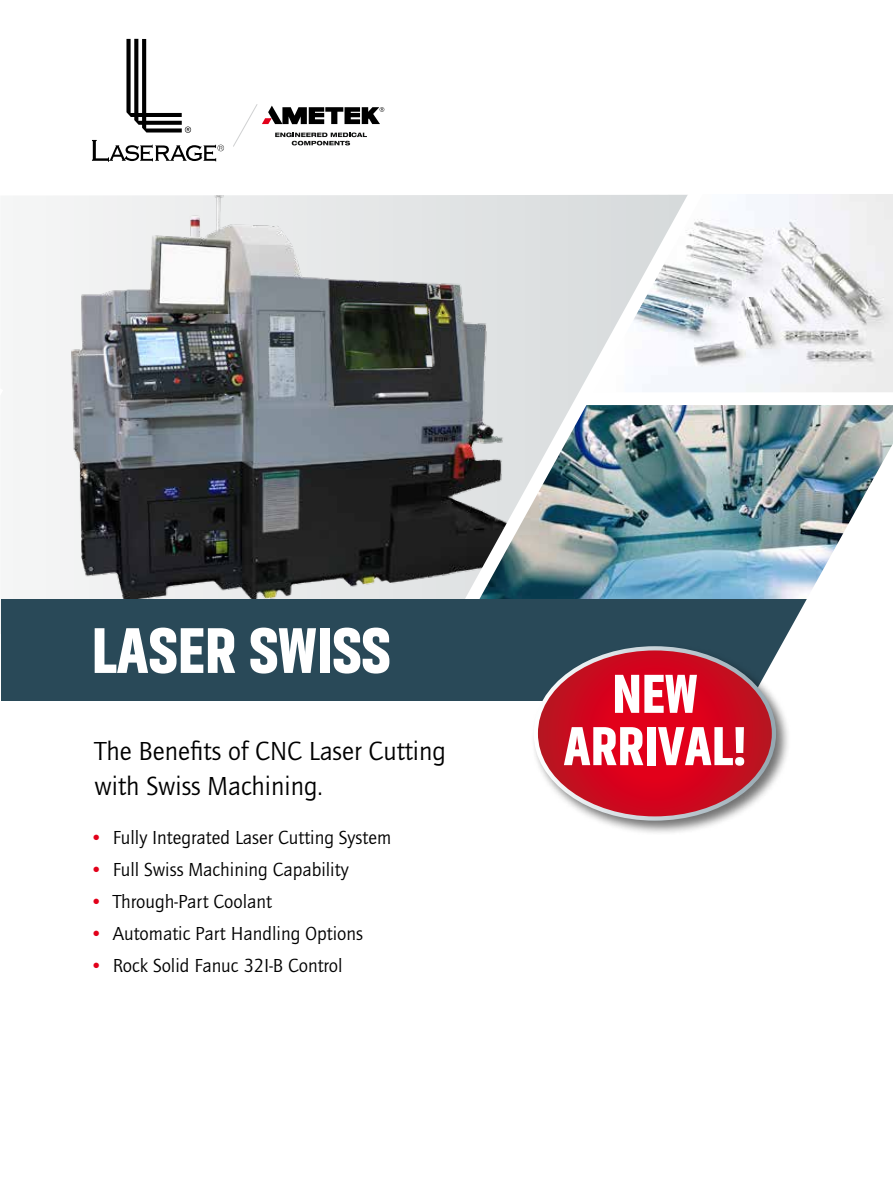
<style>
.page{position:relative;width:893px;height:1187px;background:#fff}
.page>*{position:absolute;margin:0;border:0;box-sizing:border-box;transform-origin:0 0}
.t1{font:900 64.5px "Akhand";letter-spacing:-.005em;color:#fff}
.t2{font:900 54.75px/52.3px "Akhand";letter-spacing:-.005em;color:#fff;text-align:center}
.t3{font:27px/34.5px "Quay Sans ITC Pro";color:#000}
.t4{font:19.5px "Quay Sans ITC Pro";color:#000}
.s1{color:#e2001a}
</style>
<div class="page">
<img style="left:718px;top:195px;width:175px;height:197px">
<img style="left:718px;top:405px;width:175px;height:38px">
<img style="left:13px;top:195px;width:418px;height:404px">
<img style="left:431px;top:195px;width:287px;height:404px">
<div style="left:1px;top:599px;width:839px;height:101px;background:#294958"></div>
<img style="left:663px;top:443px;width:230px;height:230px">
<svg style="left:497px;top:673px;width:343px;height:28px;fill:#fff"></svg>
<div style="left:531px;top:643px;width:260px;height:192px;background:#000;opacity:.55"></div>
<svg style="left:536px;top:648px;width:238px;height:170px;background:#c42b3e"></svg>
<div style="left:534px;top:646px;width:242px;height:174px;border:4px solid #fff;border-radius:50%"></div>
<svg style="left:233px;top:104px;width:151px;height:43px"></svg>
<svg style="left:126px;top:39px;width:65px;height:94px"></svg>
<svg style="left:92px;top:140px;width:132px;height:22px"></svg>
<h1 class="t1" style="left:91px;top:615px;width:301px">LASER SWISS</h1>
<h3 class="t3" style="left:95px;top:734px;width:353px">The Benefits of CNC Laser Cutting with Swiss Machining.</h3>
<p class="t4" style="left:91px;top:826px;width:301px"><span class="s1">•</span> Fully Integrated Laser Cutting System</p>
<p class="t4" style="left:91px;top:858px;width:259px"><span class="s1">•</span> Full Swiss Machining Capability</p>
<p class="t4" style="left:91px;top:890px;width:182px"><span class="s1">•</span> Through-Part Coolant</p>
<p class="t4" style="left:91px;top:922px;width:273px"><span class="s1">•</span> Automatic Part Handling Options</p>
<p class="t4" style="left:91px;top:953px;width:253px"><span class="s1">•</span> Rock Solid Fanuc 32I-B Control</p>
<h2 class="t2" style="left:563px;top:668px;width:185px">NEW<br>ARRIVAL!</h2>
</div>
